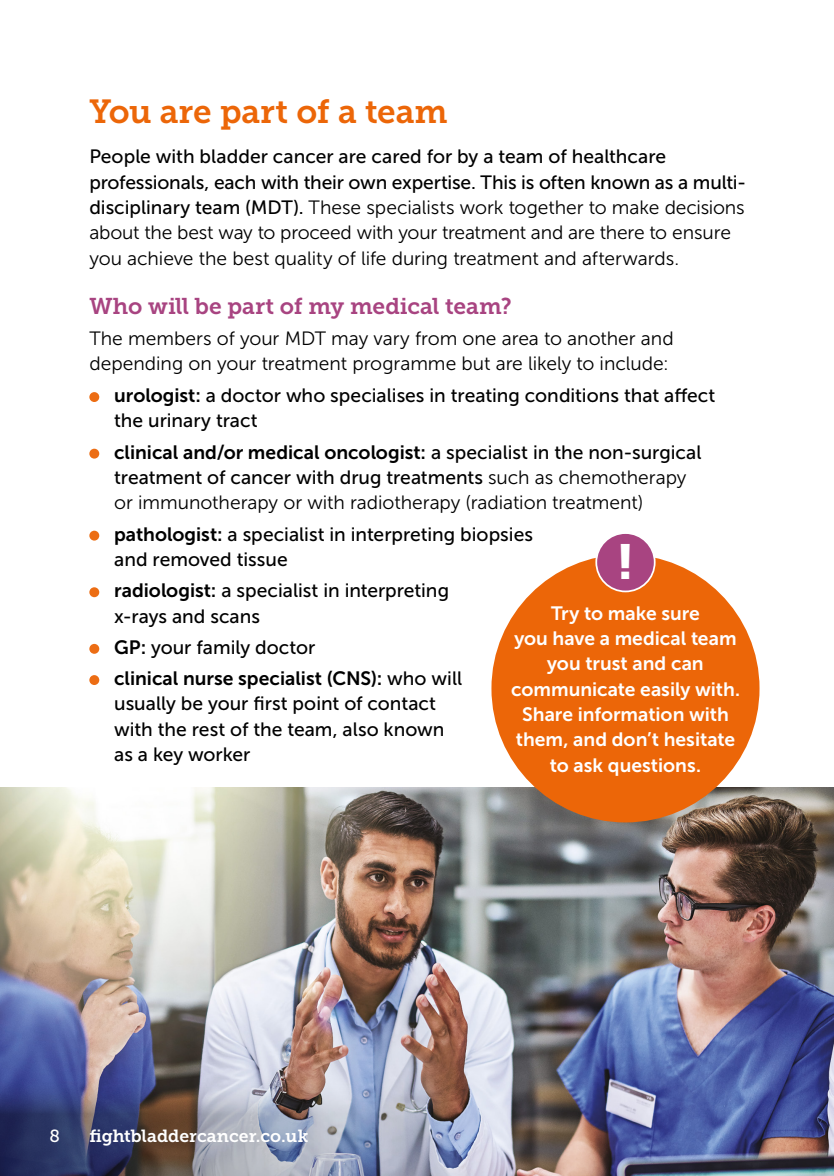
<style>
.page{position:relative;width:834px;height:1176px;background:#fff}
.page>*{position:absolute;margin:0;border:0;box-sizing:border-box;transform-origin:0 0}
.t1{font:49px "Museo Slab 900";color:#fff}
.t2{font:33.25px "Museo Slab 700";letter-spacing:-.005em;color:#ec6608}
.t3{font:22.75px "Museo Slab 700";letter-spacing:-.005em;color:#a84481}
.t4{font:19.25px/25.4px "Museo Sans 500";color:#000}
.t5{font:19.25px/25.4px "Museo Sans 300";letter-spacing:-.005em;color:#000}
.t6{font:19.25px/25.4px "Museo Sans 700";color:#fff;text-align:center}
.t7{font:19.25px "Museo Sans 700";color:#000}
.t8{font:17.5px "Museo Slab 700";color:#fff}
.t9{font:17.5px "Museo Slab 500";color:#fff}
.s1{font-family:"Museo Sans 500"}
.s2{font-family:"Museo Sans 700"}
.s3{font-family:"Museo Sans 300"}
</style>
<div class="page">
<img style="left:0;top:787px;width:833px;height:389px">
<svg style="left:89px;top:392px;width:10px;height:10px"></svg>
<div style="left:89px;top:449px;width:10px;height:9px;background:#ec6d14;border-radius:50%"></div>
<div style="left:89px;top:531px;width:10px;height:9px;background:#ec6d14;border-radius:50%"></div>
<svg style="left:89px;top:587px;width:10px;height:10px"></svg>
<svg style="left:89px;top:644px;width:10px;height:10px"></svg>
<svg style="left:89px;top:675px;width:10px;height:10px"></svg>
<div style="left:491px;top:554px;width:268px;height:268px;background:#ec6608;border-radius:50%"></div>
<div style="left:596px;top:533px;width:58px;height:58px;background:#a84481;border-radius:50%"></div>
<div style="left:595px;top:532px;width:60px;height:60px;border:2px solid #fff;border-radius:50%"></div>
<img style="left:0;top:1074px;width:428px;height:102px">
<h2 class="t2" style="left:89px;top:93px;width:359px">You are part of a team</h2>
<p class="t4" style="left:89px;top:144px;width:658px">People with bladder cancer are cared for by a team of healthcare professionals, each with their own expertise. This is often known as a multi-</p>
<p class="t5" style="left:89px;top:195px;width:656px"><span class="s1">disciplinary team (MDT).</span> These specialists work together to make decisions about the best way to proceed with your treatment and are there to ensure you achieve the best quality of life during treatment and afterwards.</p>
<p class="t3" style="left:89px;top:293px;width:424px">Who will be part of my medical team?</p>
<p class="t5" style="left:89px;top:325px;width:585px">The members of your MDT may vary from one area to another and depending on your treatment programme but are likely to include:</p>
<p class="t4" style="left:114px;top:383px;width:602px"><span class="s2">urologist:</span> a doctor who specialises in treating conditions that affect the urinary tract</p>
<p class="t7" style="left:114px;top:441px;width:588px">clinical and/or medical oncologist: <span class="s1">a specialist in the non-surgical</span></p>
<p class="t4" style="left:114px;top:465px;width:573px">treatment of cancer with drug treatments <span class="s3">such as chemotherapy</span></p>
<p class="t5" style="left:114px;top:490px;width:530px">or immunotherapy or with radiotherapy (radiation treatment)</p>
<p class="t4" style="left:114px;top:521px;width:420px"><span class="s2">pathologist:</span> a specialist in interpreting biopsies and removed tissue</p>
<p class="t4" style="left:114px;top:578px;width:336px"><span class="s2">radiologist:</span> a specialist in interpreting x-rays and scans</p>
<p class="t4" style="left:114px;top:634px;width:203px"><span class="s2">GP:</span> your family doctor</p>
<p class="t7" style="left:114px;top:667px;width:349px">clinical nurse specialist (CNS): <span class="s1">who will</span></p>
<p class="t4" style="left:114px;top:691px;width:332px">usually be your first point of contact with the rest of the team, also known as a key worker</p>
<h1 class="t1" style="left:618px;top:533px;width:16px">!</h1>
<p class="t6" style="left:511px;top:600px;width:230px">Try to make sure<br>you have a medical team you trust and can communicate easily with.<br>Share information with them, and don’t hesitate to ask questions.</p>
<p class="t9" style="left:49px;top:1126px;width:12px">8</p>
<p class="t8" style="left:89px;top:1126px;width:220px">fightbladdercancer.co.uk</p>
</div>
